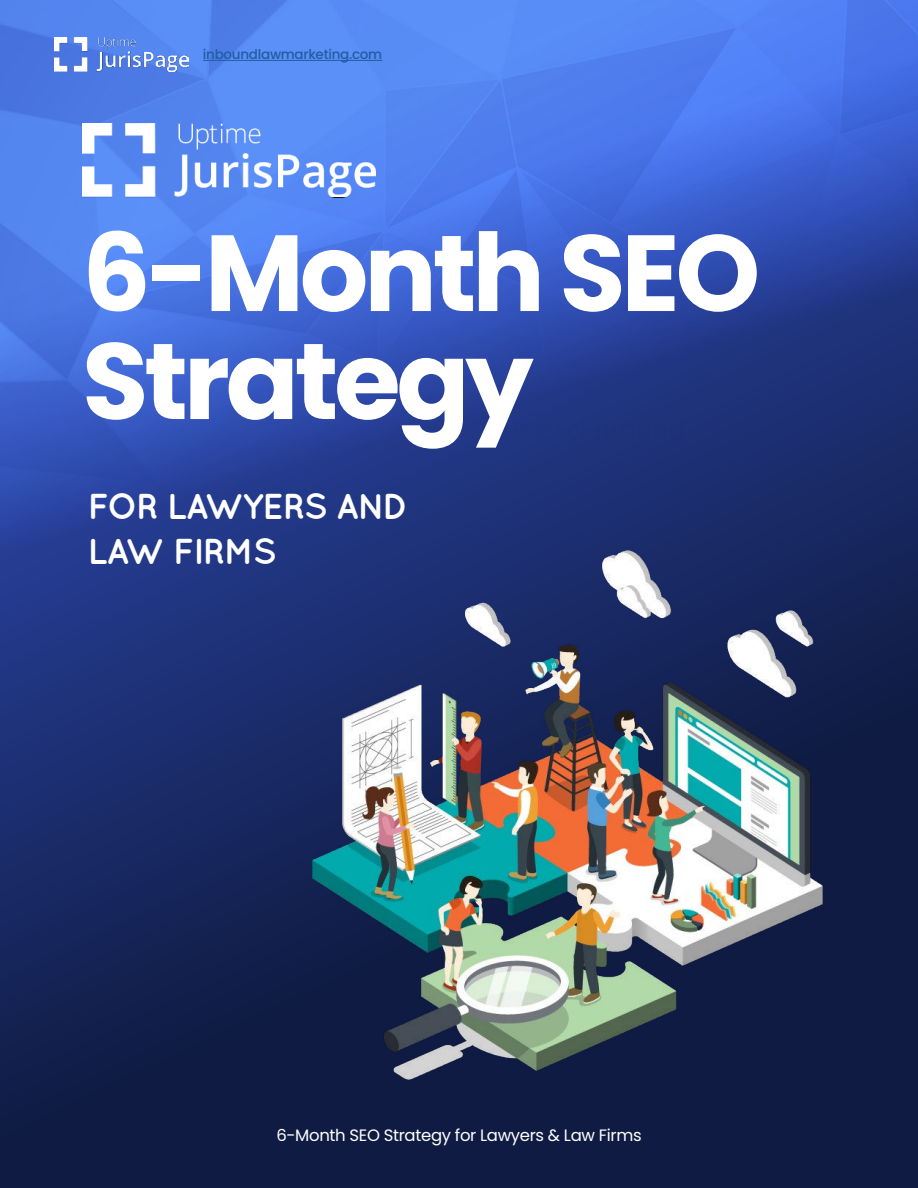
<style>
.page{position:relative;width:918px;height:1188px;background:#fff}
.page>*{position:absolute;margin:0;border:0;box-sizing:border-box;transform-origin:0 0}
.t1{font:700 108px/108px "Poppins";letter-spacing:-.04em;color:#fff}
.t2{font:700 36px/45px "Quicksand";letter-spacing:-.04em;color:#fff}
.t3{font:16.5px "Poppins";letter-spacing:-.02em;color:#fff}
.t4{font:500 13.5px "Poppins";letter-spacing:-.02em;color:#215e9e}
</style>
<div class="page">
<svg style="left:0;top:637px;width:918px;height:551px;background:#132150"></svg>
<img style="left:0;top:0;width:918px;height:637px">
<img style="left:54px;top:38px;width:135px;height:33px">
<hr style="left:203px;top:60px;width:179px;height:1px;background:#215e9e">
<img style="left:82px;top:124px;width:294px;height:74px">
<img style="left:312px;top:551px;width:511px;height:528px">
<p class="t4" style="left:203px;top:46px;width:181px">inboundlawmarketing.com</p>
<h1 class="t1" style="left:82px;top:229px;width:680px">6-Month SEO<br>Strategy</h1>
<h2 class="t2" style="left:87px;top:484px;width:322px">FOR LAWYERS AND<br>LAW FIRMS</h2>
<p class="t3" style="left:276px;top:1126px;width:367px">6-Month SEO Strategy for Lawyers &amp; Law Firms</p>
</div>
